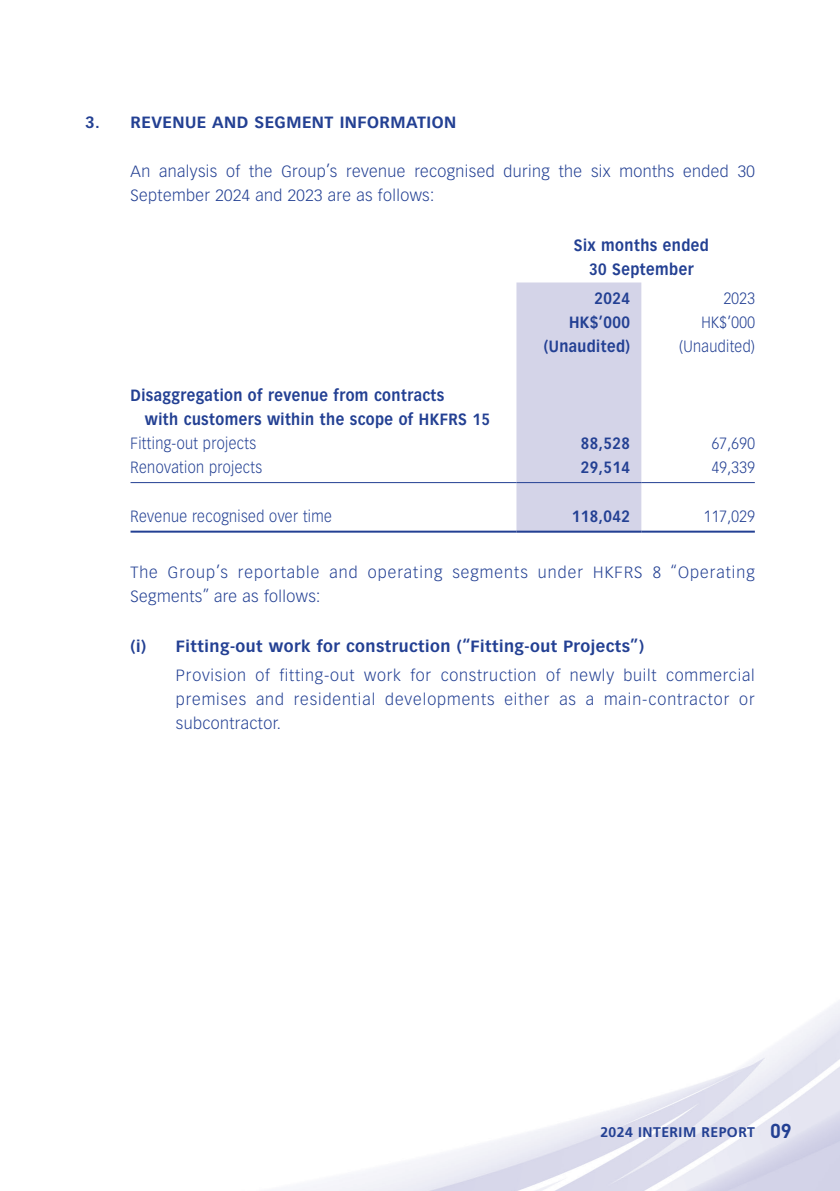
<style>
.page{position:relative;width:840px;height:1191px;background:#fff}
.page>*{position:absolute;margin:0;border:0;box-sizing:border-box;transform-origin:0 0}
.t1{font:300 16px/24px "Vectora LT Std";letter-spacing:.025em;color:#234093}
.t2{font:700 16px/24px "Vectora LT Std";letter-spacing:.03em;color:#234093;text-align:center;scale:.9 1}
.t3{font:300 16px "Vectora LT Std";letter-spacing:.025em;color:#234093;scale:.9 1}
.t4{font:700 16px "Vectora LT Std";letter-spacing:.03em;color:#234093}
.t5{font:300 16px/24px "Vectora LT Std";letter-spacing:.065em;color:#234093}
.t6{font:700 14px "Frutiger LT Std";letter-spacing:.035em;color:#234093}
.s1{font-family:"DIN";font-size:20px}
</style>
<div class="page">
<img style="left:130px;top:283px;width:709px;height:908px">
<div style="left:516px;top:282px;width:125px;height:248px;background:#d4d4e8"></div>
<hr style="left:130px;top:482px;width:386px;height:1px;background:#234093">
<hr style="left:516px;top:482px;width:125px;height:1px;background:#234093">
<hr style="left:641px;top:482px;width:113px;height:1px;background:#234093">
<hr style="left:130px;top:530px;width:386px;height:2px;background:#234093">
<hr style="left:516px;top:530px;width:125px;height:2px;background:#234093">
<hr style="left:641px;top:530px;width:113px;height:2px;background:#234093">
<p class="t4" style="left:85px;top:112px;width:372px">3. REVENUE AND SEGMENT INFORMATION</p>
<p class="t1" style="left:130px;top:160px;width:625px">An analysis of the Group’s revenue recognised during the six months ended 30<br>September 2024 and 2023 are as follows:</p>
<p class="t2" style="left:573px;top:233px;width:152px">Six months ended<br>30 September</p>
<p class="t2" style="left:594px;top:287px;width:41px">2024</p>
<p class="t3" style="left:723px;top:289px;width:36px">2023</p>
<p class="t2" style="left:568px;top:311px;width:69px">HK$’000</p>
<p class="t3" style="left:701px;top:313px;width:61px">HK$’000</p>
<p class="t2" style="left:543px;top:335px;width:97px">(Unaudited)</p>
<p class="t3" style="left:679px;top:337px;width:85px">(Unaudited)</p>
<p class="t2" style="left:145px;top:383px;width:385px;text-align:left;text-indent:-14px">Disaggregation of revenue from contracts<br>with customers within the scope of HKFRS 15</p>
<p class="t3" style="left:130px;top:433px;width:141px">Fitting-out projects</p>
<p class="t2" style="left:580px;top:431px;width:56px">88,528</p>
<p class="t3" style="left:711px;top:433px;width:49px">67,690</p>
<p class="t3" style="left:130px;top:457px;width:148px">Renovation projects</p>
<p class="t2" style="left:580px;top:455px;width:56px">29,514</p>
<p class="t3" style="left:711px;top:457px;width:49px">49,339</p>
<p class="t3" style="left:130px;top:507px;width:225px">Revenue recognised over time</p>
<p class="t2" style="left:571px;top:504px;width:66px">118,042</p>
<p class="t3" style="left:703px;top:507px;width:58px">117,029</p>
<p class="t5" style="left:130px;top:560px;width:625px">The Group’s reportable and operating segments under HKFRS 8 “Operating<br>Segments” are as follows:</p>
<p class="t4" style="left:130px;top:636px;width:514px">(i) Fitting-out work for construction (“Fitting-out Projects”)</p>
<p class="t1" style="left:176px;top:664px;width:580px;text-align:justify">Provision of fitting-out work for construction of newly built commercial premises and residential developments either as a main-contractor or subcontractor.</p>
<p class="t6" style="left:600px;top:1124px;width:193px">2024 INTERIM REPORT <span class="s1">09</span></p>
</div>
